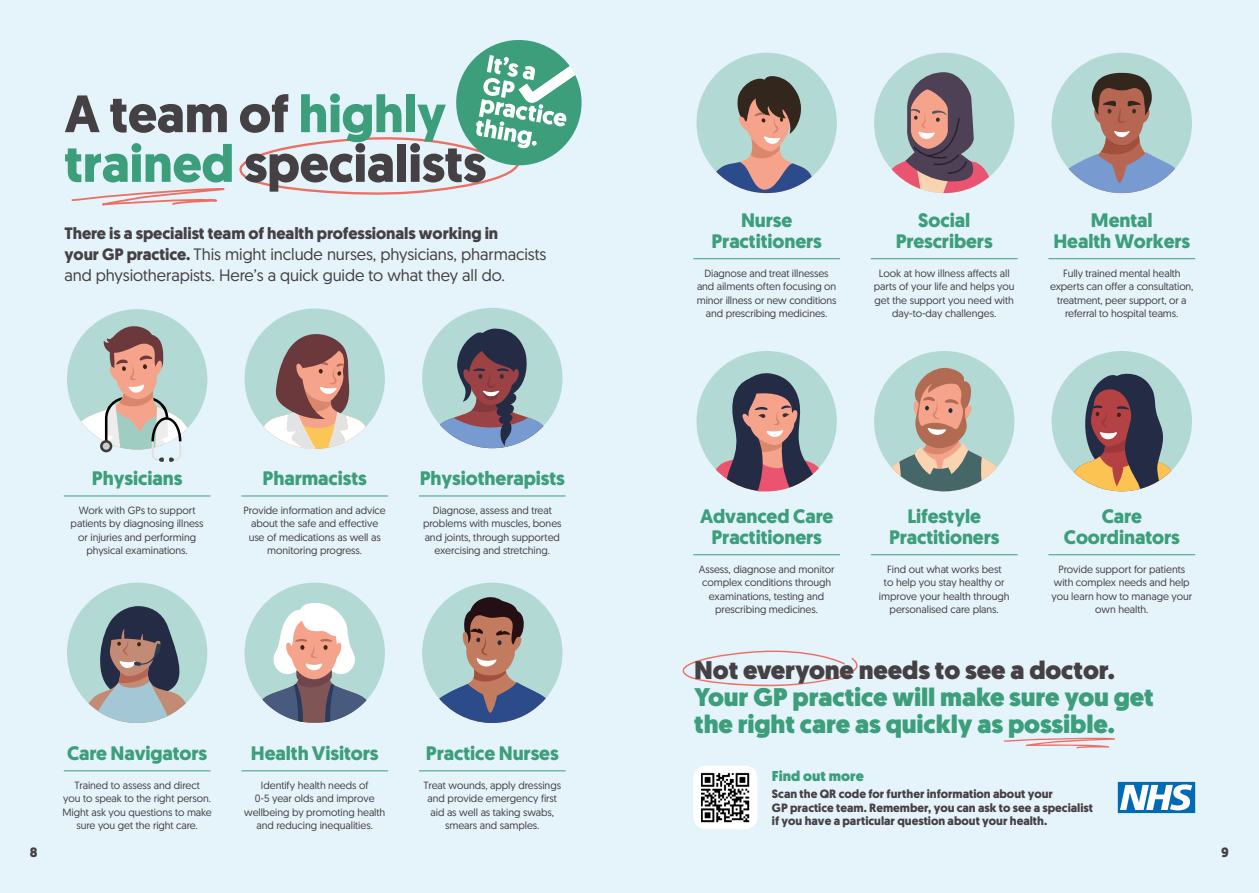
<style>
.page{position:relative;width:1259px;height:893px;background:#e5f3fa}
.page>*{position:absolute;margin:0;border:0;box-sizing:border-box;transform-origin:0 0}
.t1{font:700 52.5px/49.7px "Geomanist";letter-spacing:-.005em;color:#454043}
.t2{font:900 25.5px/27px "Geomanist";letter-spacing:-.005em;color:#3c9e7a}
.t3{font:900 25.5px "Geomanist";letter-spacing:-.005em;color:#454043}
.t4{font:700 19.5px/21px "Geomanist";letter-spacing:-.005em;color:#3c9e7a;text-align:center}
.t5{font:16.5px/21px "Geomanist";letter-spacing:-.005em;color:#454043}
.t6{font:900 14.4px "Geomanist";color:#3c9e7a}
.t7{font:700 13.5px "Geomanist";color:#454043}
.t8{font:700 12px/13.5px "Geomanist";color:#454043}
.t9{font:10.5px/13.5px "Geomanist";letter-spacing:-.005em;color:#454043;text-align:center}
.s1{color:#3c9e7a}
.s2{font-weight:700}
</style>
<div class="page">
<svg style="left:71px;top:188px;width:154px;height:18px"></svg>
<div style="left:693px;top:766px;width:64px;height:63px;background:#fff;border-radius:12px"></div>
<img style="left:701px;top:773px;width:48px;height:49px">
<svg style="left:239px;top:40px;width:343px;height:155px"></svg>
<hr style="left:64px;top:496px;width:146px;height:1px;background:#3c9e7a">
<hr style="left:241px;top:496px;width:147px;height:1px;background:#3c9e7a">
<hr style="left:419px;top:496px;width:147px;height:1px;background:#3c9e7a">
<hr style="left:64px;top:770px;width:146px;height:1px;background:#3c9e7a">
<hr style="left:241px;top:770px;width:147px;height:1px;background:#3c9e7a">
<hr style="left:419px;top:770px;width:147px;height:1px;background:#3c9e7a">
<hr style="left:693px;top:258px;width:147px;height:1px;background:#3c9e7a">
<hr style="left:871px;top:258px;width:146px;height:1px;background:#3c9e7a">
<hr style="left:1048px;top:258px;width:147px;height:1px;background:#3c9e7a">
<hr style="left:693px;top:554px;width:147px;height:1px;background:#3c9e7a">
<hr style="left:871px;top:554px;width:146px;height:1px;background:#3c9e7a">
<hr style="left:1048px;top:554px;width:147px;height:1px;background:#3c9e7a">
<svg style="left:1117px;top:782px;width:78px;height:31px;background:#77afd7"></svg>
<svg style="left:244px;top:308px;width:141px;height:141px"></svg>
<svg style="left:422px;top:308px;width:140px;height:140px"></svg>
<svg style="left:244px;top:583px;width:141px;height:140px"></svg>
<svg style="left:696px;top:53px;width:141px;height:140px"></svg>
<svg style="left:422px;top:583px;width:140px;height:140px"></svg>
<svg style="left:696px;top:351px;width:141px;height:140px"></svg>
<svg style="left:874px;top:351px;width:140px;height:140px"></svg>
<svg style="left:67px;top:583px;width:140px;height:140px"></svg>
<svg style="left:1051px;top:53px;width:141px;height:140px"></svg>
<svg style="left:67px;top:309px;width:140px;height:153px"></svg>
<svg style="left:1051px;top:351px;width:141px;height:140px"></svg>
<svg style="left:874px;top:53px;width:140px;height:140px"></svg>
<svg style="left:682px;top:650px;width:176px;height:36px"></svg>
<svg style="left:1004px;top:737px;width:111px;height:11px"></svg>
<h1 class="t1" style="left:64px;top:89px;width:423px">A team of <span class="s1">highly trained</span> specialists</h1>
<h3 class="t5" style="left:64px;top:222px;width:483px"><span class="s2">There is a specialist team of health professionals working in<br>your GP practice.</span> This might include nurses, physicians, pharmacists and physiotherapists. Here’s a quick guide to what they all do.</h3>
<h3 class="t4" style="left:92px;top:468px;width:92px">Physicians</h3>
<p class="t9" style="left:71px;top:503px;width:134px">Work with GPs to support patients by diagnosing illness or injuries and performing physical examinations.</p>
<h3 class="t4" style="left:263px;top:468px;width:106px">Pharmacists</h3>
<p class="t9" style="left:244px;top:503px;width:144px">Provide information and advice about the safe and effective use of medications as well as monitoring progress.</p>
<h3 class="t4" style="left:420px;top:468px;width:147px">Physiotherapists</h3>
<p class="t9" style="left:423px;top:503px;width:140px">Diagnose, assess and treat problems with muscles, bones and joints, through supported exercising and stretching.</p>
<h3 class="t4" style="left:67px;top:743px;width:142px">Care Navigators</h3>
<p class="t9" style="left:62px;top:778px;width:151px">Trained to assess and direct<br>you to speak to the right person.<br>Might ask you questions to make sure you get the right care.</p>
<h3 class="t4" style="left:251px;top:742px;width:129px">Health Visitors</h3>
<p class="t9" style="left:244px;top:778px;width:143px">Identify health needs of<br>0-5 year olds and improve wellbeing by promoting health and reducing inequalities.</p>
<h3 class="t4" style="left:426px;top:743px;width:134px">Practice Nurses</h3>
<p class="t9" style="left:423px;top:778px;width:139px">Treat wounds, apply dressings and provide emergency first aid as well as taking swabs, smears and samples.</p>
<h3 class="t4" style="left:711px;top:210px;width:112px">Nurse<br>Practitioners</h3>
<p class="t9" style="left:697px;top:266px;width:141px">Diagnose and treat illnesses and ailments often focusing on minor illness or new conditions and prescribing medicines.</p>
<h3 class="t4" style="left:896px;top:210px;width:98px">Social<br>Prescribers</h3>
<p class="t9" style="left:874px;top:266px;width:142px">Look at how illness affects all parts of your life and helps you get the support you need with day-to-day challenges.</p>
<h3 class="t4" style="left:1053px;top:210px;width:138px">Mental<br>Health Workers</h3>
<p class="t9" style="left:1050px;top:266px;width:145px">Fully trained mental health experts can offer a consultation, treatment, peer support, or a referral to hospital teams.</p>
<h3 class="t4" style="left:700px;top:506px;width:135px">Advanced Care<br>Practitioners</h3>
<p class="t9" style="left:699px;top:562px;width:137px">Assess, diagnose and monitor complex conditions through examinations, testing and prescribing medicines.</p>
<h3 class="t4" style="left:889px;top:506px;width:112px">Lifestyle<br>Practitioners</h3>
<p class="t9" style="left:879px;top:562px;width:132px">Find out what works best<br>to help you stay healthy or improve your health through personalised care plans.</p>
<h3 class="t4" style="left:1064px;top:506px;width:117px">Care<br>Coordinators</h3>
<p class="t9" style="left:1051px;top:562px;width:142px">Provide support for patients with complex needs and help you learn how to manage your own health.</p>
<h2 class="t3" style="left:694px;top:653px;width:422px">Not everyone needs to see a doctor.</h2>
<h2 class="t2" style="left:694px;top:684px;width:461px">Your GP practice will make sure you get the right care as quickly as possible.</h2>
<h3 class="t6" style="left:772px;top:766px;width:93px">Find out more</h3>
<p class="t8" style="left:772px;top:787px;width:323px">Scan the QR code for further information about your<br>GP practice team. Remember, you can ask to see a specialist if you have a particular question about your health.</p>
<p class="t7" style="left:30px;top:844px;width:9px">8</p>
<p class="t7" style="left:1221px;top:844px;width:9px">9</p>
</div>
